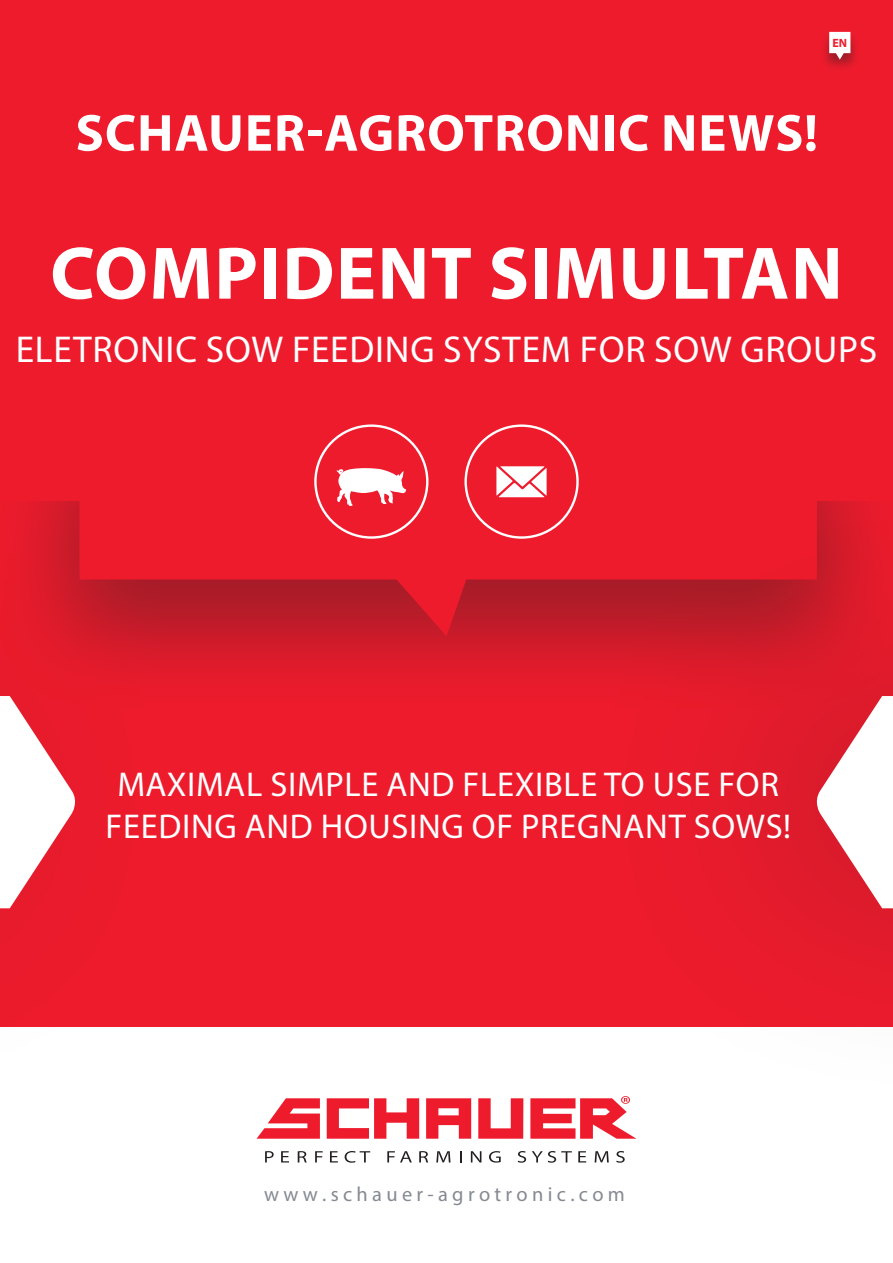
<style>
.page{position:relative;width:893px;height:1263px;background:#fff}
.page>*{position:absolute;margin:0;border:0;box-sizing:border-box;transform-origin:0 0}
.t1{font:700 75px "Myriad Pro";letter-spacing:.02em;color:#fff}
.t2{font:700 52.5px "Myriad Pro";letter-spacing:.02em;color:#fff}
.t3{font:37.5px "Myriad Pro";letter-spacing:.02em;color:#fff}
.t4{font:34.5px/41.4px "Myriad Pro";letter-spacing:.02em;color:#fff;text-align:center}
.t5{font:20.4px "Myriad Pro";color:#858991}
.t6{font:700 12px "Myriad Pro";color:#ee1b2d}
</style>
<div class="page">
<div style="left:0;top:0;width:893px;height:1027px;background:#ee1b2d"></div>
<div style="left:0;top:384px;width:893px;height:332px;background:#231f20;opacity:.4"></div>
<svg style="left:204px;top:501px;width:351px;height:78px"></svg>
<svg style="left:383px;top:564px;width:89px;height:72px"></svg>
<div style="left:0;top:0;width:893px;height:501px;background:#ee1b2d"></div>
<div style="left:820px;top:31px;width:40px;height:40px;background:#231f20;opacity:.4"></div>
<svg style="left:829px;top:32px;width:21px;height:28px"></svg>
<svg style="left:265px;top:1151px;width:9px;height:11px"></svg>
<svg style="left:281px;top:1151px;width:8px;height:11px"></svg>
<svg style="left:298px;top:1151px;width:9px;height:11px"></svg>
<svg style="left:315px;top:1151px;width:8px;height:11px"></svg>
<svg style="left:330px;top:1151px;width:8px;height:11px"></svg>
<svg style="left:345px;top:1151px;width:25px;height:12px"></svg>
<svg style="left:387px;top:1151px;width:25px;height:11px"></svg>
<svg style="left:419px;top:1151px;width:9px;height:11px"></svg>
<svg style="left:436px;top:1151px;width:14px;height:11px"></svg>
<svg style="left:471px;top:1151px;width:10px;height:11px"></svg>
<svg style="left:489px;top:1151px;width:12px;height:11px"></svg>
<svg style="left:518px;top:1151px;width:8px;height:12px"></svg>
<svg style="left:532px;top:1151px;width:40px;height:12px"></svg>
<svg style="left:578px;top:1151px;width:8px;height:11px"></svg>
<svg style="left:595px;top:1151px;width:14px;height:11px"></svg>
<svg style="left:616px;top:1151px;width:9px;height:12px"></svg>
<svg style="left:257px;top:1098px;width:63px;height:41px"></svg>
<svg style="left:327px;top:1098px;width:92px;height:41px"></svg>
<svg style="left:478px;top:1098px;width:45px;height:41px"></svg>
<svg style="left:426px;top:1098px;width:45px;height:41px"></svg>
<svg style="left:530px;top:1098px;width:106px;height:41px"></svg>
<div style="left:464px;top:424px;width:115px;height:115px;border:2px solid #fff;border-radius:50%"></div>
<svg style="left:496px;top:466px;width:51px;height:31px;background:#fbd6d9"></svg>
<div style="left:314px;top:424px;width:114px;height:115px;border:2px solid #fff;border-radius:50%"></div>
<svg style="left:336px;top:468px;width:70px;height:38px"></svg>
<div style="left:555px;top:483px;width:338px;height:639px;background:#231f20;opacity:.2"></div>
<svg style="left:813px;top:696px;width:80px;height:212px"></svg>
<div style="left:0;top:483px;width:204px;height:639px;background:#231f20;opacity:.2"></div>
<svg style="left:0;top:696px;width:79px;height:212px"></svg>
<p class="t6" style="left:832px;top:35px;width:16px">EN</p>
<p class="t2" style="left:76px;top:99px;width:744px">SCHAUER-AGROTRONIC NEWS!</p>
<p class="t1" style="left:50px;top:224px;width:794px">COMPIDENT SIMULTAN</p>
<p class="t3" style="left:16px;top:326px;width:863px">ELETRONIC SOW FEEDING SYSTEM FOR SOW GROUPS</p>
<p class="t4" style="left:106px;top:763px;width:687px">MAXIMAL SIMPLE AND FLEXIBLE TO USE FOR<br>FEEDING AND HOUSING OF PREGNANT SOWS!</p>
<p class="t5" style="left:264px;top:1181px;width:362px">w w w . s c h a u e r - a g r o t r o n i c . c o m</p>
</div>
